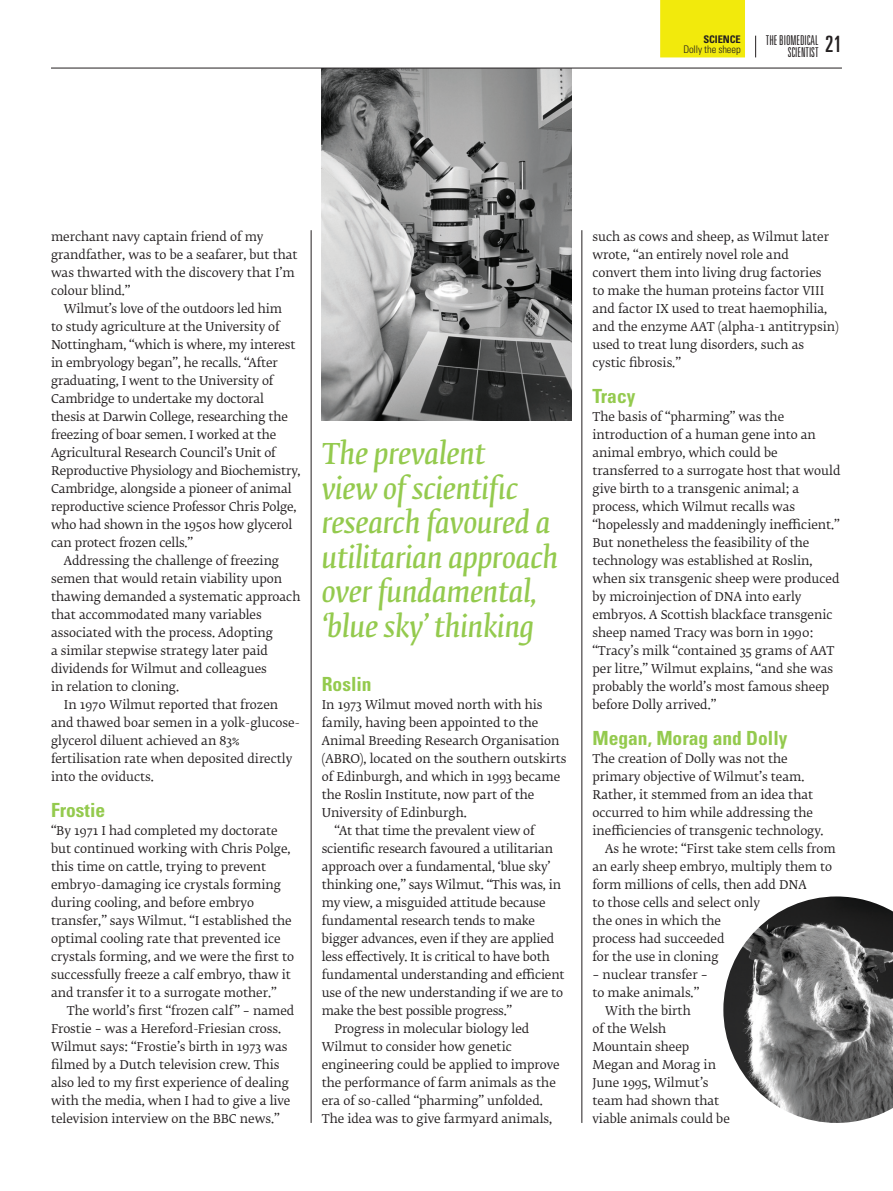
<style>
.page{position:relative;width:893px;height:1191px;background:#fff}
.page>*{position:absolute;margin:0;border:0;box-sizing:border-box;transform-origin:0 0}
.BS_Pullquote__Large{font:italic 28.5px/34.5px "Fedra Serif B Std Demi";letter-spacing:-.01em;color:#94ca4e}
.t1{font:ultra-condensed 22.5px "Univers";color:#231f20}
.BS_Crosshead{font:700 condensed 19.5px "Univers";color:#94ca4e}
.t2{font:300 ultra-condensed 13.5px/12px "Univers";color:#231f20;text-align:right}
.BS_Body_Copy_Indente{font:12px/18px "Fedra Serif B Std";letter-spacing:-.005em;color:#231f20}
.BS_Body_Copy_No_Inde{font:12px/18px "Fedra Serif B Std";color:#231f20}
.R__Master__Tab_Body{font:300 condensed 10.5px/9.9px "Univers";letter-spacing:-.01em;color:#231f20;text-align:right}
.s1{font-weight:700}
</style>
<div class="page">
<img style="left:322px;top:69px;width:249px;height:352px">
<hr style="left:311px;top:230px;width:1px;height:893px;background:#231f20">
<hr style="left:582px;top:230px;width:1px;height:893px;background:#231f20">
<img style="left:723px;top:896px;width:170px;height:227px">
<svg style="left:755px;top:36px;width:1px;height:21px"></svg>
<hr style="left:51px;top:68px;width:791px;height:1px;background:#231f20">
<div style="left:660px;top:0;width:85px;height:57px;background:#f2ea0c"></div>
<p class="R__Master__Tab_Body" style="left:683px;top:35px;width:59px"><span class="s1">SCIENCE<br></span>Dolly the sheep</p>
<p class="t2" style="left:766px;top:34px;width:54px">THE BIOMEDICAL<br>SCIENTIST</p>
<h2 class="t1" style="left:825px;top:31px;width:18px">21</h2>
<p class="BS_Body_Copy_No_Inde" style="left:51px;top:228px;width:248px">merchant navy captain friend of my grandfather, was to be a seafarer, but that was thwarted with the discovery that I’m colour blind.”</p>
<p class="BS_Body_Copy_Indente" style="left:51px;top:300px;width:251px;text-indent:13px">Wilmut’s love of the outdoors led him<br>to study agriculture at the University of Nottingham, “which is where, my interest in embryology began”, he recalls. “After graduating, I went to the University of Cambridge to undertake my doctoral thesis at Darwin College, researching the freezing of boar semen. I worked at the Agricultural Research Council’s Unit of Reproductive Physiology and Biochemistry, Cambridge, alongside a pioneer of animal reproductive science Professor Chris Polge, who had shown in the 1950s how glycerol can protect frozen cells.”</p>
<p class="BS_Body_Copy_Indente" style="left:51px;top:552px;width:251px;text-indent:13px">Addressing the challenge of freezing semen that would retain viability upon thawing demanded a systematic approach that accommodated many variables associated with the process. Adopting<br>a similar stepwise strategy later paid dividends for Wilmut and colleagues<br>in relation to cloning.</p>
<p class="BS_Body_Copy_Indente" style="left:51px;top:696px;width:251px;text-indent:13px">In 1970 Wilmut reported that frozen and thawed boar semen in a yolk-glucose&shy;glycerol diluent achieved an 83% fertilisation rate when deposited directly into the oviducts.</p>
<p class="BS_Crosshead" style="left:51px;top:798px;width:56px">Frostie</p>
<p class="BS_Body_Copy_No_Inde" style="left:51px;top:822px;width:245px">“By 1971 I had completed my doctorate but continued working with Chris Polge, this time on cattle, trying to prevent embryo-damaging ice crystals forming during cooling, and before embryo transfer,” says Wilmut. “I established the optimal cooling rate that prevented ice crystals forming, and we were the first to successfully freeze a calf embryo, thaw it and transfer it to a surrogate mother.”</p>
<p class="BS_Body_Copy_Indente" style="left:51px;top:1002px;width:245px;text-indent:16px">The world’s first “frozen calf” ‒ named Frostie ‒ was a Hereford-Friesian cross.<br>Wilmut says: “Frostie’s birth in 1973 was filmed by a Dutch television crew. This also led to my first experience of dealing with the media, when I had to give a live television interview on the BBC news.”</p>
<p class="BS_Pullquote__Large" style="left:322px;top:438px;width:238px">The prevalent<br>view of scientific research favoured a utilitarian approach over fundamental, ‘blue sky’ thinking</p>
<p class="BS_Crosshead" style="left:322px;top:672px;width:51px">Roslin</p>
<p class="BS_Body_Copy_No_Inde" style="left:322px;top:696px;width:246px">In 1973 Wilmut moved north with his family, having been appointed to the Animal Breeding Research Organisation (ABRO), located on the southern outskirts of Edinburgh, and which in 1993 became the Roslin Institute, now part of the University of Edinburgh.</p>
<p class="BS_Body_Copy_Indente" style="left:322px;top:822px;width:244px;text-indent:13px">“At that time the prevalent view of scientific research favoured a utilitarian approach over a fundamental, ‘blue sky’ thinking one,” says Wilmut. “This was, in my view, a misguided attitude because fundamental research tends to make bigger advances, even if they are applied less effectively. It is critical to have both fundamental understanding and efficient use of the new understanding if we are to make the best possible progress.”</p>
<p class="BS_Body_Copy_Indente" style="left:322px;top:1020px;width:239px;text-indent:13px">Progress in molecular biology led Wilmut to consider how genetic engineering could be applied to improve the performance of farm animals as the era of so-called “pharming” unfolded.<br>The idea was to give farmyard animals,</p>
<p class="BS_Body_Copy_Indente" style="left:592px;top:228px;width:248px">such as cows and sheep, as Wilmut later wrote, “an entirely novel role and<br>convert them into living drug factories<br>to make the human proteins factor VIII and factor IX used to treat haemophilia, and the enzyme AAT (alpha-1 antitrypsin) used to treat lung disorders, such as cystic fibrosis.”</p>
<p class="BS_Crosshead" style="left:592px;top:384px;width:44px">Tracy</p>
<p class="BS_Body_Copy_No_Inde" style="left:592px;top:408px;width:249px">The basis of “pharming” was the introduction of a human gene into an animal embryo, which could be transferred to a surrogate host that would give birth to a transgenic animal; a process, which Wilmut recalls was “hopelessly and maddeningly inefficient.” But nonetheless the feasibility of the technology was established at Roslin, when six transgenic sheep were produced by microinjection of DNA into early embryos. A Scottish blackface transgenic sheep named Tracy was born in 1990: “Tracy’s milk “contained 35 grams of AAT per litre,” Wilmut explains, “and she was probably the world’s most famous sheep before Dolly arrived.”</p>
<p class="BS_Crosshead" style="left:592px;top:726px;width:196px">Megan, Morag and Dolly</p>
<p class="BS_Body_Copy_No_Inde" style="left:592px;top:750px;width:233px">The creation of Dolly was not the primary objective of Wilmut’s team.<br>Rather, it stemmed from an idea that occurred to him while addressing the inefficiencies of transgenic technology.</p>
<p class="BS_Body_Copy_No_Inde" style="left:592px;top:840px;width:245px;text-indent:13px">As he wrote: “First take stem cells from an early sheep embryo, multiply them to form millions of cells, then add DNA<br>to those cells and select only<br>the ones in which the<br>process had succeeded<br>for the use in cloning<br>‒ nuclear transfer ‒<br>to make animals.”</p>
<p class="BS_Body_Copy_Indente" style="left:592px;top:1002px;width:139px;text-indent:13px">With the birth<br>of the Welsh<br>Mountain sheep<br>Megan and Morag in<br>June 1995, Wilmut’s team had shown that viable animals could be</p>
</div>
